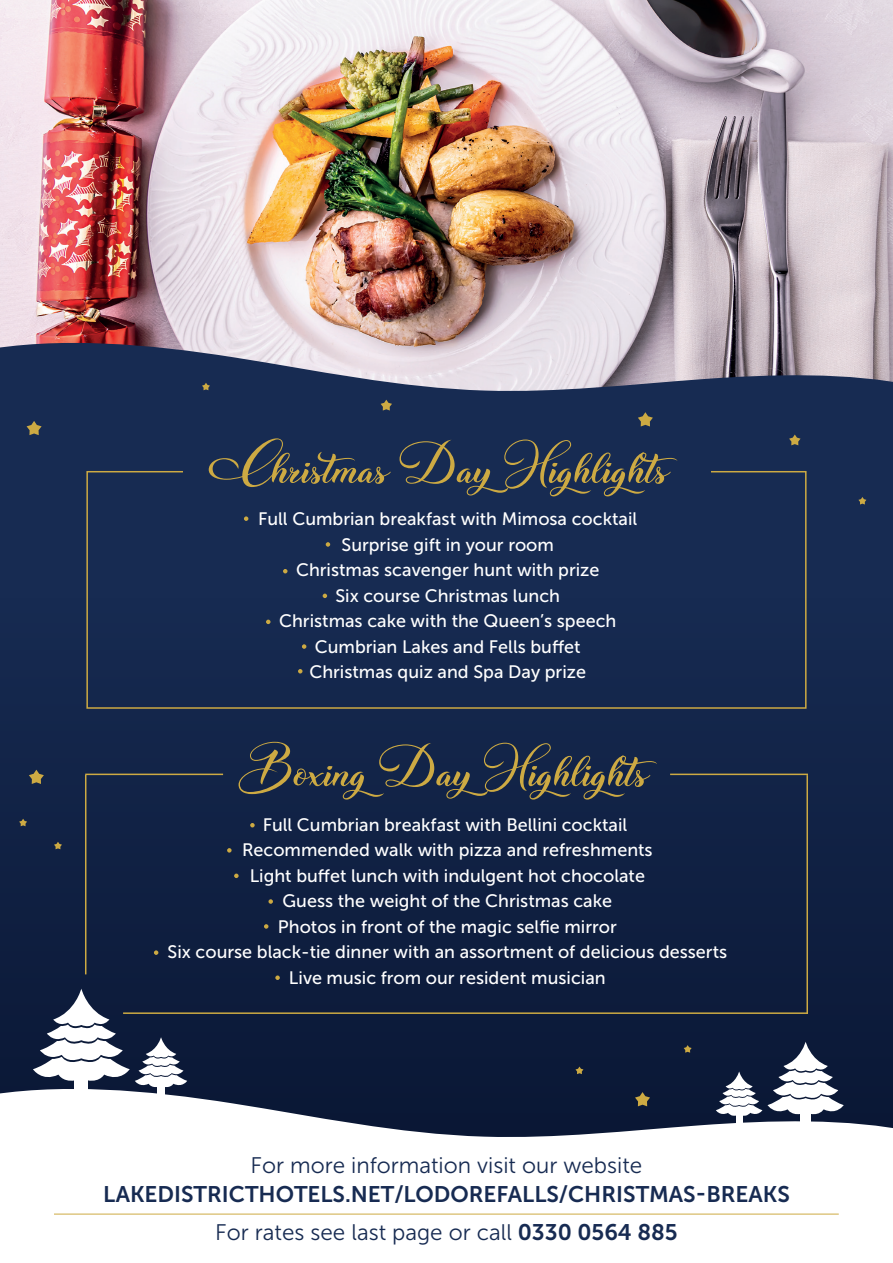
<style>
.page{position:relative;width:893px;height:1263px;background:#172b52}
.page>*{position:absolute;margin:0;border:0;box-sizing:border-box;transform-origin:0 0}
.t1{font:60px "Christmas Wish Calligraphy";color:#cdaa43;scale:1.07 1}
.t2{font:22.5px "Museo Sans 300";color:#172b52}
.t3{font:22.5px "Museo Sans 700";color:#172b52}
.t4{font:18px/25.5px "Museo Sans 500";color:#fff;text-align:center}
.s1{font-family:"Museo Sans 700"}
</style>
<div class="page">
<img style="left:0;top:0;width:893px;height:336px">
<div style="left:0;top:598px;width:893px;height:625px;background:#112245"></div>
<svg style="left:0;top:336px;width:893px;height:68px"></svg>
<div style="left:86px;top:471px;width:720px;height:238px;border:2px solid #cdaa43"></div>
<div style="left:183px;top:434px;width:527px;height:70px;background:#172b52"></div>
<svg style="left:202px;top:383px;width:8px;height:7px"></svg>
<svg style="left:858px;top:497px;width:8px;height:7px"></svg>
<svg style="left:381px;top:400px;width:11px;height:10px"></svg>
<svg style="left:789px;top:434px;width:11px;height:11px"></svg>
<svg style="left:27px;top:421px;width:15px;height:14px"></svg>
<svg style="left:638px;top:412px;width:15px;height:14px"></svg>
<svg style="left:29px;top:770px;width:15px;height:14px"></svg>
<svg style="left:684px;top:1045px;width:8px;height:8px"></svg>
<svg style="left:19px;top:819px;width:8px;height:7px"></svg>
<svg style="left:575px;top:1066px;width:8px;height:8px"></svg>
<svg style="left:54px;top:842px;width:8px;height:7px"></svg>
<svg style="left:244px;top:516px;width:4px;height:5px"></svg>
<svg style="left:326px;top:542px;width:4px;height:5px"></svg>
<svg style="left:323px;top:594px;width:4px;height:4px"></svg>
<svg style="left:266px;top:620px;width:4px;height:4px"></svg>
<svg style="left:302px;top:644px;width:4px;height:5px"></svg>
<svg style="left:298px;top:669px;width:4px;height:4px"></svg>
<svg style="left:250px;top:823px;width:5px;height:4px"></svg>
<svg style="left:227px;top:848px;width:5px;height:5px"></svg>
<svg style="left:234px;top:873px;width:5px;height:5px"></svg>
<svg style="left:268px;top:899px;width:5px;height:5px"></svg>
<svg style="left:154px;top:950px;width:4px;height:5px"></svg>
<svg style="left:264px;top:924px;width:4px;height:5px"></svg>
<hr style="left:85px;top:774px;width:138px;height:1px;background:#cdaa43">
<hr style="left:670px;top:774px;width:138px;height:1px;background:#cdaa43">
<hr style="left:123px;top:1012px;width:685px;height:2px;background:#cdaa43">
<hr style="left:85px;top:775px;width:1px;height:199px;background:#cdaa43">
<hr style="left:806px;top:775px;width:2px;height:239px;background:#cdaa43">
<svg style="left:33px;top:989px;width:154px;height:93px"></svg>
<svg style="left:716px;top:1042px;width:128px;height:40px"></svg>
<svg style="left:0;top:1082px;width:893px;height:55px;fill:#0b1837"></svg>
<div style="left:0;top:1137px;width:893px;height:125px;background:#fff"></div>
<hr style="left:54px;top:1214px;width:785px;height:1px;background:#cdaa43">
<svg style="left:275px;top:975px;width:5px;height:5px"></svg>
<svg style="left:283px;top:569px;width:4px;height:4px"></svg>
<h1 class="t1" style="left:225px;top:427px;width:416px">Christmas Day Highlights</h1>
<p class="t4" style="left:258px;top:506px;width:381px">Full Cumbrian breakfast with Mimosa cocktail Surprise gift in your room<br>Christmas scavenger hunt with prize<br>Six course Christmas lunch<br>Christmas cake with the Queen’s speech Cumbrian Lakes and Fells buffet<br>Christmas quiz and Spa Day prize</p>
<h1 class="t1" style="left:248px;top:730px;width:376px">Boxing Day Highlights</h1>
<p class="t4" style="left:168px;top:812px;width:561px">Full Cumbrian breakfast with Bellini cocktail<br>Recommended walk with pizza and refreshments<br>Light buffet lunch with indulgent hot chocolate<br>Guess the weight of the Christmas cake<br>Photos in front of the magic selfie mirror<br>Six course black-tie dinner with an assortment of delicious desserts Live music from our resident musician</p>
<p class="t2" style="left:251px;top:1153px;width:393px">For more information visit our website</p>
<p class="t3" style="left:103px;top:1181px;width:688px">LAKEDISTRICTHOTELS.NET/LODOREFALLS/CHRISTMAS-BREAKS</p>
<p class="t2" style="left:215px;top:1220px;width:464px">For rates see last page or call <span class="s1">0330 0564 885</span></p>
</div>
